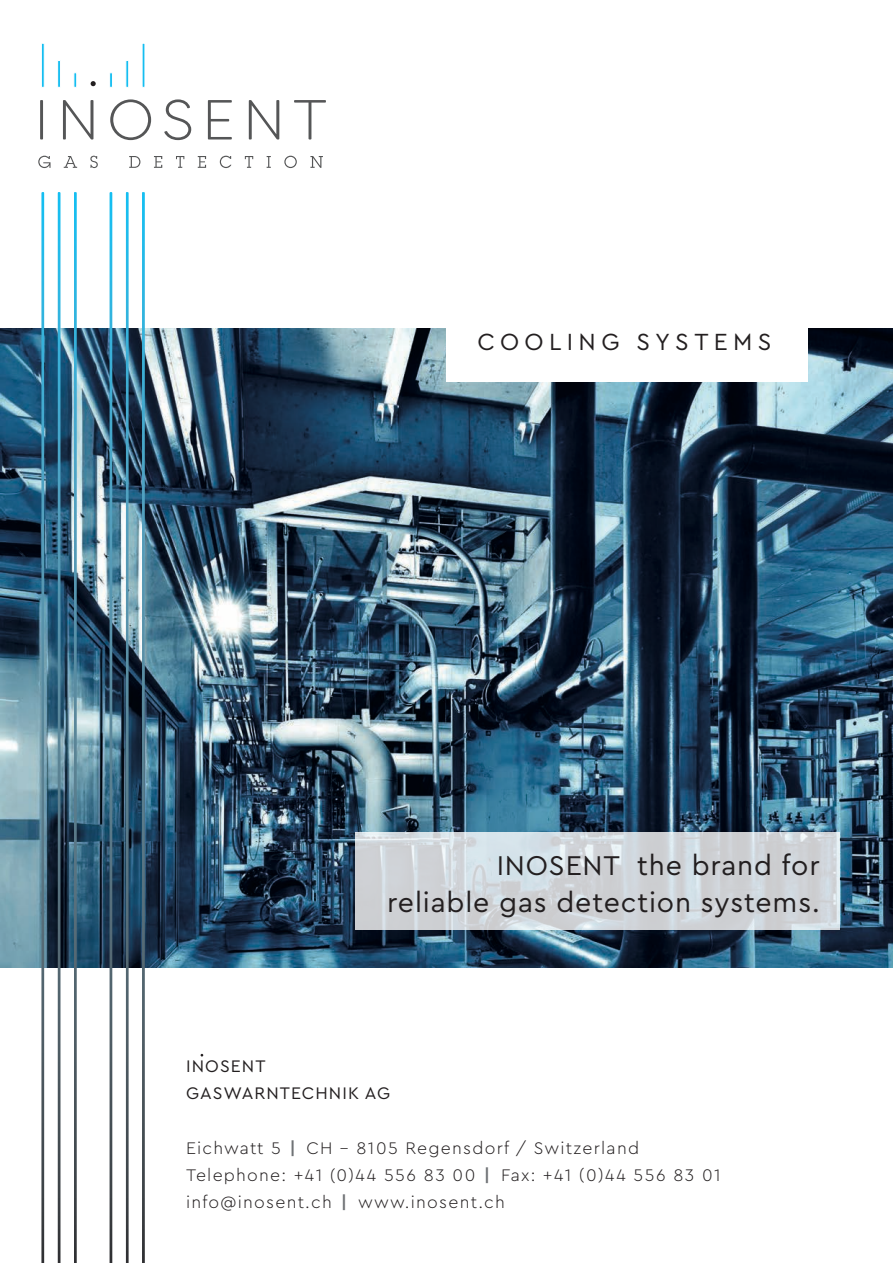
<style>
.page{position:relative;width:893px;height:1263px;background:#fff}
.page>*{position:absolute;margin:0;border:0;box-sizing:border-box;transform-origin:0 0}
.t1{font:28.5px/37.3px "Cera PRO";letter-spacing:.03em;color:#231f20;text-align:right}
.t2{font:24.45px "Cera PRO";letter-spacing:.22em;color:#231f20}
.t3{font:300 17.55px/27.3px "Cera PRO";letter-spacing:.07em;color:#231f20}
.t4{font:17.55px/27.3px "Cera PRO";letter-spacing:.06em;color:#231f20}
.s1{font-weight:700;color:#6e7174}
</style>
<div class="page">
<img style="left:0;top:328px;width:893px;height:639px">
<svg style="left:42px;top:192px;width:2px;height:1071px;background:#488298"></svg>
<svg style="left:58px;top:192px;width:2px;height:1071px;background:#488298"></svg>
<svg style="left:74px;top:192px;width:2px;height:1071px;background:#488298"></svg>
<svg style="left:142px;top:192px;width:3px;height:1071px;background:#4c8499"></svg>
<svg style="left:126px;top:192px;width:2px;height:1071px;background:#488298"></svg>
<svg style="left:110px;top:192px;width:2px;height:1071px;background:#488298"></svg>
<svg style="left:91px;top:81px;width:5px;height:5px"></svg>
<svg style="left:41px;top:43px;width:4px;height:45px"></svg>
<svg style="left:57px;top:60px;width:4px;height:28px"></svg>
<div style="left:74px;top:72px;width:3px;height:16px;background:#15bef1;border:1px solid #fff"></div>
<div style="left:142px;top:43px;width:3px;height:45px;background:#15bef1;border:1px solid #fff"></div>
<div style="left:126px;top:60px;width:3px;height:28px;background:#15bef1;border:1px solid #fff"></div>
<svg style="left:109px;top:72px;width:4px;height:16px"></svg>
<svg style="left:40px;top:99px;width:286px;height:41px"></svg>
<svg style="left:38px;top:156px;width:285px;height:12px"></svg>
<svg style="left:355px;top:832px;width:485px;height:98px;background:#d0d5da"></svg>
<div style="left:446px;top:301px;width:362px;height:81px;background:#fff"></div>
<h2 class="t2" style="left:477px;top:325px;width:296px">COOLING SYSTEMS</h2>
<h1 class="t1" style="left:387px;top:846px;width:434px">INOSENT the brand for<br>reliable gas detection systems.</h1>
<p class="t4" style="left:186px;top:1051px;width:206px">INOSENT<br>GASWARNTECHNIK AG</p>
<p class="t3" style="left:186px;top:1133px;width:536px">Eichwatt 5 <span class="s1">|</span> CH – 8105 Regensdorf / Switzerland<br>Telephone: +41 (0)44 556 83 00 <span class="s1">|</span> Fax: +41 (0)44 556 83 01 info@inosent.ch <span class="s1">|</span> www.inosent.ch</p>
</div>
